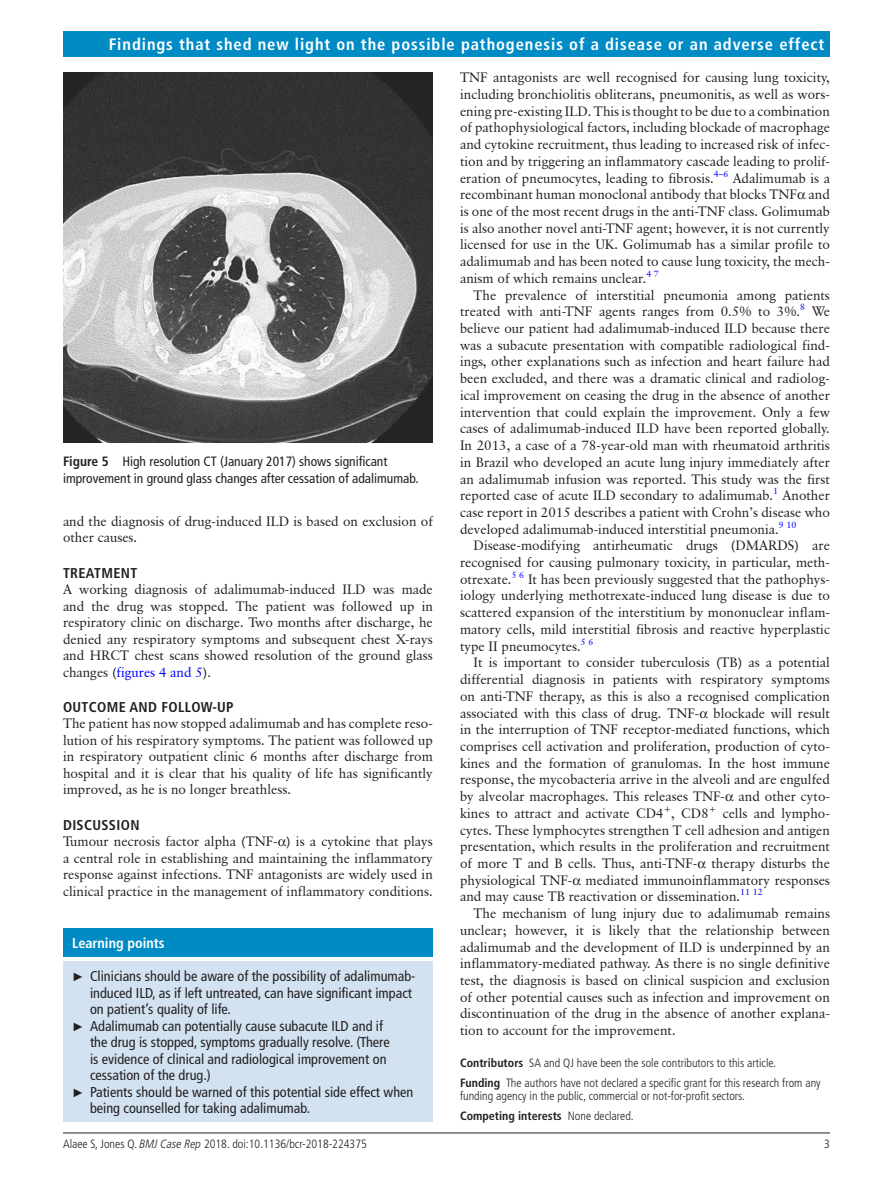
<style>
.page{position:relative;width:893px;height:1191px;background:#fff}
.page>*{position:absolute;margin:0;border:0;box-sizing:border-box;transform-origin:0 0}
.t1{font:700 condensed 16.5px "Frutiger LT Pro";letter-spacing:.055em;color:#fff}
.t2{font:condensed 14.25px "Frutiger LT Pro";color:#231f20}
.t3{font:700 condensed 14.25px "Frutiger LT Pro";letter-spacing:.025em;color:#231f20}
.t4{font:700 condensed 14.25px "Frutiger LT Pro";color:#fff}
.t5{font:13.5px/16.6px "Classical Garamond BT";color:#231f20;text-align:justify}
.t6{font:condensed 13.5px/16.5px "Frutiger LT Pro";color:#231f20}
.t7{font:300 condensed 12px/19.6px "Frutiger LT Pro";color:#231f20}
.t8{font:9px "Classical Garamond BT";color:#00f}
.t9{font:9px "Classical Garamond BT";color:#231f20}
.s1{font-weight:700}
.s2{color:#00f}
.s3{font-family:"Arial";font-stretch:normal;font-size:12px}
.s4{font-style:italic}
</style>
<div class="page">
<hr style="left:63px;top:1132px;width:767px;height:1px;background:#231f20">
<div style="left:63px;top:31px;width:767px;height:25px;background:#008bc5"></div>
<img style="left:63px;top:72px;width:370px;height:370px">
<div style="left:63px;top:928px;width:370px;height:29px;background:#008bc5"></div>
<div style="left:63px;top:961px;width:370px;height:161px;background:#d2e2f0"></div>
<p class="t1" style="left:109px;top:34px;width:717px">Findings that shed new light on the possible pathogenesis of a disease or an adverse effect</p>
<p class="t6" style="left:63px;top:453px;width:357px"><span class="s1">Figure 5</span> High resolution CT (January 2017) shows significant improvement in ground glass changes after cessation of adalimumab.</p>
<p class="t5" style="left:63px;top:512px;width:371px">and the diagnosis of drug-induced ILD is based on exclusion of other causes.</p>
<p class="t3" style="left:63px;top:564px;width:74px">Treatment</p>
<p class="t5" style="left:63px;top:581px;width:371px">A working diagnosis of adalimumab-induced ILD was made and the drug was stopped. The patient was followed up in respiratory clinic on discharge. Two months after discharge, he denied any respiratory symptoms and subsequent chest X-rays and HRCT chest scans showed resolution of the ground glass changes (<span class="s2">figures 4 and 5</span>).</p>
<p class="t3" style="left:63px;top:698px;width:172px">Outcome and follow-up</p>
<p class="t5" style="left:63px;top:715px;width:371px">The patient has now stopped adalimumab and has complete reso&shy;lution of his respiratory symptoms. The patient was followed up in respiratory outpatient clinic 6 months after discharge from hospital and it is clear that his quality of life has significantly improved, as he is no longer breathless.</p>
<p class="t3" style="left:63px;top:816px;width:78px">Discussion</p>
<p class="t5" style="left:63px;top:833px;width:371px">Tumour necrosis factor alpha (TNF- ) is a cytokine that plays a central role in establishing and maintaining the inflammatory response against infections. TNF antagonists are widely used in clinical practice in the management of inflammatory conditions.</p>
<p class="t4" style="left:72px;top:935px;width:94px">Learning points</p>
<p class="t2" style="left:72px;top:968px;width:345px"><span class="s3">►</span> Clinicians should be aware of the possibility of adalimumab-</p>
<p class="t2" style="left:90px;top:984px;width:324px">induced ILD, as if left untreated, can have significant impact</p>
<p class="t2" style="left:90px;top:1001px;width:142px">on patient’s quality of life.</p>
<p class="t2" style="left:72px;top:1017px;width:313px"><span class="s3">►</span> Adalimumab can potentially cause subacute ILD and if</p>
<p class="t2" style="left:90px;top:1034px;width:301px">the drug is stopped, symptoms gradually resolve. (There</p>
<p class="t2" style="left:90px;top:1050px;width:298px">is evidence of clinical and radiological improvement on</p>
<p class="t2" style="left:90px;top:1067px;width:122px">cessation of the drug.)</p>
<p class="t2" style="left:72px;top:1083px;width:343px"><span class="s3">►</span> Patients should be warned of this potential side effect when</p>
<p class="t2" style="left:90px;top:1100px;width:222px">being counselled for taking adalimumab.</p>
<p class="t5" style="left:460px;top:69px;width:371px">TNF antagonists are well recognised for causing lung toxicity, including bronchiolitis obliterans, pneumonitis, as well as wors&shy;ening pre-existing ILD. This is thought to be due to a combination of pathophysiological factors, including blockade of macrophage and cytokine recruitment, thus leading to increased risk of infec&shy;tion and by triggering an inflammatory cascade leading to prolif&shy;eration of pneumocytes, leading to fibrosis.<sup>4–6</sup> Adalimumab is a recombinant human monoclonal antibody that blocks TNF and is one of the most recent drugs in the anti-TNF class. Golimumab is also another novel anti-TNF agent; however, it is not currently licensed for use in the UK. Golimumab has a similar profile to adalimumab and has been noted to cause lung toxicity, the mech&shy;anism of which remains unclear.</p>
<p class="t8" style="left:646px;top:268px;width:14px">4 7</p>
<p class="t5" style="left:460px;top:286px;width:371px;text-indent:14px">The prevalence of interstitial pneumonia among patients treated with anti-TNF agents ranges from 0.5% to 3%.<sup>8</sup> We believe our patient had adalimumab-induced ILD because there was a subacute presentation with compatible radiological find&shy;ings, other explanations such as infection and heart failure had been excluded, and there was a dramatic clinical and radiolog&shy;ical improvement on ceasing the drug in the absence of another intervention that could explain the improvement. Only a few cases of adalimumab-induced ILD have been reported globally.<br>In 2013, a case of a 78-year-old man with rheumatoid arthritis in Brazil who developed an acute lung injury immediately after an adalimumab infusion was reported. This study was the first reported case of acute ILD secondary to adalimumab.<sup>1</sup> Another case report in 2015 describes a patient with Crohn’s disease who developed adalimumab-induced interstitial pneumonia.</p>
<p class="t8" style="left:779px;top:519px;width:19px">9 10</p>
<p class="t5" style="left:460px;top:537px;width:371px;text-indent:14px">Disease-modifying antirheumatic drugs (DMARDS) are recognised for causing pulmonary toxicity, in particular, meth&shy;otrexate.<sup>5</sup> <sup>6</sup> It has been previously suggested that the pathophys&shy;iology underlying methotrexate-induced lung disease is due to scattered expansion of the interstitium by mononuclear inflam&shy;matory cells, mild interstitial fibrosis and reactive hyperplastic type II pneumocytes.</p>
<p class="t8" style="left:581px;top:636px;width:14px">5 6</p>
<p class="t5" style="left:460px;top:654px;width:371px;text-indent:14px">It is important to consider tuberculosis (TB) as a potential differential diagnosis in patients with respiratory symptoms on anti-TNF therapy, as this is also a recognised complication associated with this class of drug. TNF- blockade will result in the interruption of TNF receptor-mediated functions, which comprises cell activation and proliferation, production of cyto&shy;kines and the formation of granulomas. In the host immune response, the mycobacteria arrive in the alveoli and are engulfed by alveolar macrophages. This releases TNF- and other cyto&shy;kines to attract and activate CD4</p>
<p class="t9" style="left:664px;top:803px;width:9px">+</p>
<p class="t5" style="left:671px;top:804px;width:39px">, CD8</p>
<p class="t9" style="left:709px;top:803px;width:9px">+</p>
<p class="t5" style="left:460px;top:804px;width:371px;text-indent:263px">cells and lympho&shy;cytes. These lymphocytes strengthen T cell adhesion and antigen presentation, which results in the proliferation and recruitment of more T and B cells. Thus, anti-TNF- therapy disturbs the physiological TNF- mediated immunoinflammatory responses and may cause TB reactivation or dissemination.</p>
<p class="t8" style="left:740px;top:886px;width:24px">11 12</p>
<p class="t5" style="left:460px;top:905px;width:371px;text-indent:14px">The mechanism of lung injury due to adalimumab remains unclear; however, it is likely that the relationship between adalimumab and the development of ILD is underpinned by an inflammatory-mediated pathway. As there is no single definitive test, the diagnosis is based on clinical suspicion and exclusion of other potential causes such as infection and improvement on discontinuation of the drug in the absence of another explana&shy;tion to account for the improvement.</p>
<p class="t7" style="left:460px;top:1053px;width:362px"><span class="s1">Contributors</span> SA and QJ have been the sole contributors to this article.<br><span class="s1">Funding</span> The authors have not declared a specific grant for this research from any</p>
<p class="t7" style="left:460px;top:1086px;width:286px">funding agency in the public, commercial or not-for-profit sectors.<br><span class="s1">Competing interests</span> None declared.</p>
<p class="t7" style="left:63px;top:1133px;width:305px">Alaee S, Jones Q. <span class="s4">BMJ Case Rep</span> 2018. doi:10.1136/bcr-2018-224375</p>
<p class="t7" style="left:824px;top:1133px;width:7px">3</p>
</div>
